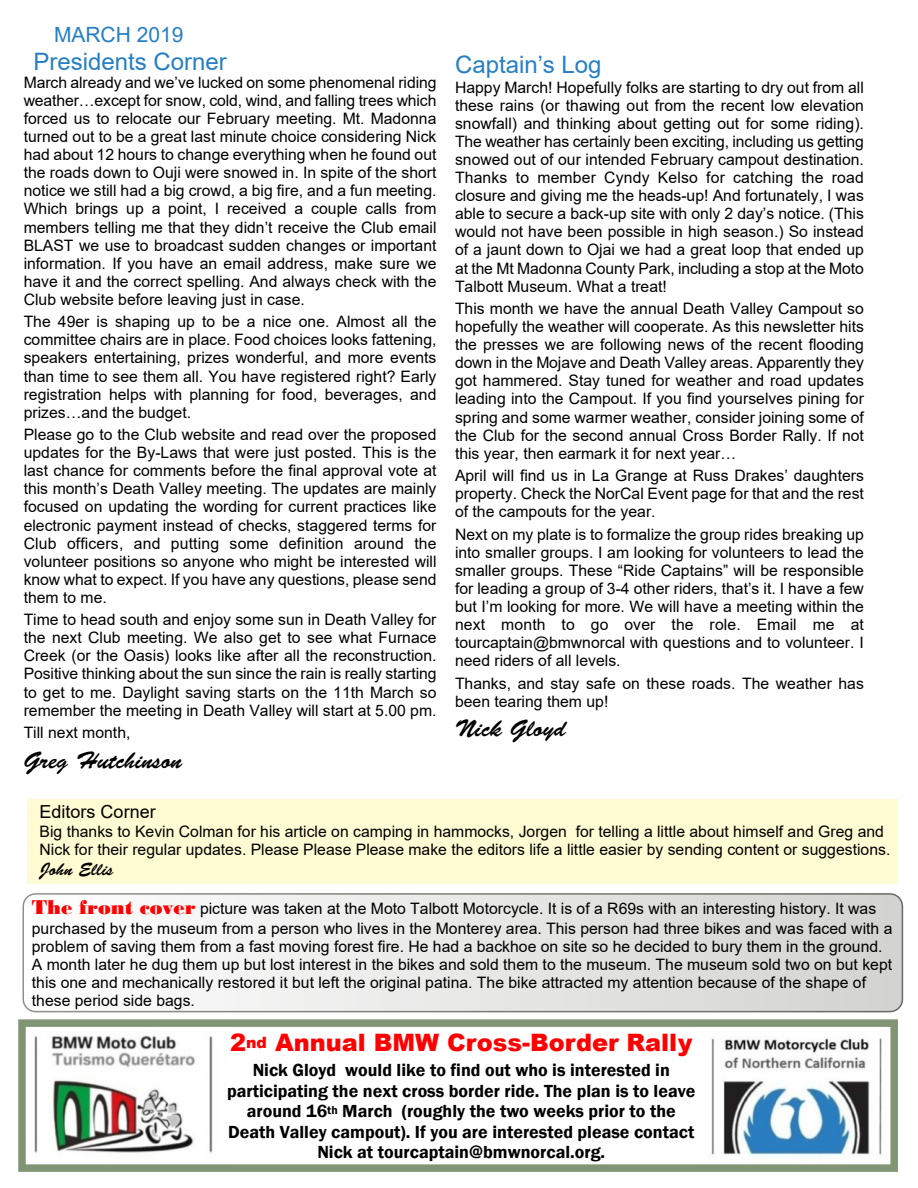
<style>
.page{position:relative;width:918px;height:1188px;background:#fff}
.page>*{position:absolute;margin:0;border:0;box-sizing:border-box;transform-origin:0 0}
.t1{font:900 24px "Arial";color:#f00}
.t2{font:24px "Arial";color:#257fc2}
.t3{font:24px "Brush Script Std";color:#000}
.t4{font:21px "Arial";color:#257fc2}
.t5{font:600 18px/20.4px "Franklin Gothic";color:#000;text-align:center}
.t6{font:18px "Arial";color:#000}
.t7{font:18px "Brush Script Std";color:#000}
.t8{font:15.75px/18px "Arial";color:#000;text-align:justify}
.s1{font-family:"Bodoni MT Black";font-size:21px;color:#f00}
.s2{font-size:15.6px}
</style>
<div class="page">
<div style="left:28px;top:799px;width:870px;height:85px;background:#fffbd3"></div>
<svg style="left:22px;top:893px;width:881px;height:119px"></svg>
<div style="left:18px;top:1019px;width:880px;height:153px;border:8px solid #819474"></div>
<img style="left:34px;top:1035px;width:179px;height:118px">
<img style="left:711px;top:1038px;width:171px;height:119px">
<h2 class="t4" style="left:54px;top:27px;width:131px">MARCH 2019</h2>
<h1 class="t2" style="left:33px;top:52px;width:195px">Presidents Corner</h1>
<h1 class="t2" style="left:455px;top:55px;width:148px">Captain’s Log</h1>
<p class="t8" style="left:455px;top:80px;width:410px">Happy March! Hopefully folks are starting to dry out from all these rains (or thawing out from the recent low elevation snowfall) and thinking about getting out for some riding).<br>The weather has certainly been exciting, including us getting snowed out of our intended February campout destination.<br>Thanks to member Cyndy Kelso for catching the road closure and giving me the heads-up! And fortunately, I was able to secure a back-up site with only 2 day’s notice. (This would not have been possible in high season.) So instead of a jaunt down to Ojai we had a great loop that ended up at the Mt Madonna County Park, including a stop at the Moto Talbott Museum. What a treat!</p>
<p class="t8" style="left:455px;top:301px;width:410px">This month we have the annual Death Valley Campout so hopefully the weather will cooperate. As this newsletter hits the presses we are following news of the recent flooding down in the Mojave and Death Valley areas. Apparently they got hammered. Stay tuned for weather and road updates leading into the Campout. If you find yourselves pining for spring and some warmer weather, consider joining some of the Club for the second annual Cross Border Rally. If not this year, then earmark it for next year…</p>
<p class="t8" style="left:455px;top:468px;width:410px">April will find us in La Grange at Russ Drakes’ daughters property. Check the NorCal Event page for that and the rest of the campouts for the year.</p>
<p class="t8" style="left:455px;top:527px;width:410px">Next on my plate is to formalize the group rides breaking up into smaller groups. I am looking for volunteers to lead the smaller groups. These “Ride Captains” will be responsible for leading a group of 3-4 other riders, that’s it. I have a few but I’m looking for more. We will have a meeting within the next month to go over the role. Email me at tourcaptain@bmwnorcal with questions and to volunteer. I need riders of all levels.</p>
<p class="t8" style="left:455px;top:676px;width:410px">Thanks, and stay safe on these roads. The weather has been tearing them up!</p>
<h1 class="t3" style="left:455px;top:720px;width:113px">Nick Gloyd</h1>
<p class="t8" style="left:24px;top:75px;width:414px">March already and we’ve lucked on some phenomenal riding weather…except for snow, cold, wind, and falling trees which forced us to relocate our February meeting. Mt. Madonna turned out to be a great last minute choice considering Nick had about 12 hours to change everything when he found out the roads down to Ouji were snowed in. In spite of the short notice we still had a big crowd, a big fire, and a fun meeting.<br>Which brings up a point, I received a couple calls from members telling me that they didn’t receive the Club email BLAST we use to broadcast sudden changes or important information. If you have an email address, make sure we have it and the correct spelling. And always check with the Club website before leaving just in case.</p>
<p class="t8" style="left:24px;top:314px;width:414px">The 49er is shaping up to be a nice one. Almost all the committee chairs are in place. Food choices looks fattening, speakers entertaining, prizes wonderful, and more events than time to see them all. You have registered right? Early registration helps with planning for food, beverages, and prizes…and the budget.</p>
<p class="t8" style="left:24px;top:427px;width:414px">Please go to the Club website and read over the proposed updates for the By-Laws that were just posted. This is the last chance for comments before the final approval vote at this month’s Death Valley meeting. The updates are mainly focused on updating the wording for current practices like electronic payment instead of checks, staggered terms for Club officers, and putting some definition around the volunteer positions so anyone who might be interested will know what to expect. If you have any questions, please send them to me.</p>
<p class="t8" style="left:24px;top:612px;width:414px">Time to head south and enjoy some sun in Death Valley for the next Club meeting. We also get to see what Furnace Creek (or the Oasis) looks like after all the reconstruction.<br>Positive thinking about the sun since the rain is really starting to get to me. Daylight saving starts on the 11th March so remember the meeting in Death Valley will start at 5.00 pm.</p>
<p class="t8" style="left:24px;top:725px;width:108px">Till next month,</p>
<h1 class="t3" style="left:24px;top:751px;width:160px">Greg Hutchinson</h1>
<p class="t6" style="left:40px;top:805px;width:118px">Editors Corner</p>
<p class="t8" style="left:40px;top:824px;width:852px">Big thanks to Kevin Colman for his article on camping in hammocks, Jorgen for telling a little about himself and Greg and<br>Nick for their regular updates. Please Please Please make the editors life a little easier by sending content or suggestions.</p>
<p class="t7" style="left:40px;top:863px;width:76px">John Ellis</p>
<p class="t8" style="left:32px;top:900px;width:862px;line-height:19.5px"><span class="s1">The front cover</span> picture was taken at the Moto Talbott Motorcycle. It is of a R69s with an interesting history. It was purchased by the museum from a person who lives in the Monterey area. This person had three bikes and was faced with a</p>
<p class="t8" style="left:32px;top:939px;width:862px;text-align:left">problem of saving them from a fast moving forest fire. He had a backhoe on site so he decided to bury them in the ground.<br>A month later he dug them up but lost interest in the bikes and sold them to the museum. The museum sold two on but kept this one and mechanically restored it but left the original patina. The bike attracted my attention because of the shape of these period side bags.</p>
<h1 class="t1" style="left:230px;top:1034px;width:464px">2<span class="s2">nd</span> Annual BMW Cross-Border Rally</h1>
<p class="t5" style="left:227px;top:1062px;width:470px">Nick Gloyd would like to find out who is interested in participating the next cross border ride. The plan is to leave around 16<sup>th</sup> March (roughly the two weeks prior to the Death Valley campout). If you are interested please contact Nick at tourcaptain@bmwnorcal.org.</p>
</div>
